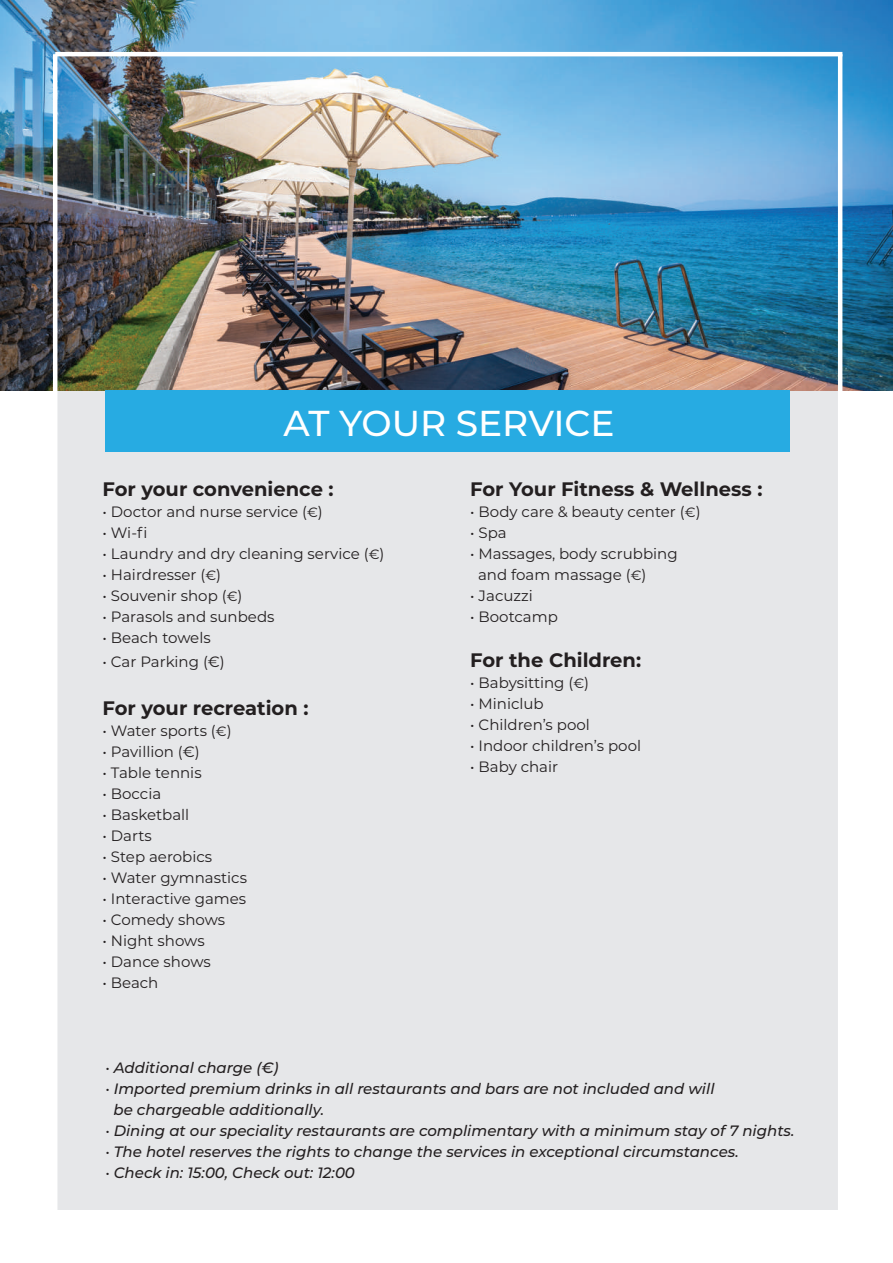
<style>
.page{position:relative;width:893px;height:1263px;background:#fff}
.page>*{position:absolute;margin:0;border:0;box-sizing:border-box;transform-origin:0 0}
.t1{font:500 36px "Montserrat";color:#fff}
.t2{font:700 19.5px "Montserrat";color:#231f20}
.t3{font:15px/21px "Montserrat";color:#231f20}
.t4{font:italic 500 15px/21px "Montserrat";color:#231f20}
.s1{font-size:13.5px}
.s2{font-weight:400;font-style:normal}
</style>
<div class="page">
<div style="left:57px;top:299px;width:782px;height:911px;background:#e6e7e9"></div>
<img style="left:1px;top:0;width:892px;height:390px">
<hr style="left:53px;top:54px;width:4px;height:1169px;background:#fff">
<hr style="left:55px;top:52px;width:787px;height:4px;background:#fff">
<hr style="left:838px;top:54px;width:4px;height:1169px;background:#fff">
<div style="left:105px;top:390px;width:685px;height:61px;background:#27abe2"></div>
<h1 class="t1" style="left:283px;top:398px;width:333px">AT YOUR SERVICE</h1>
<h2 class="t2" style="left:103px;top:475px;width:233px">For your convenience :</h2>
<p class="t3" style="left:103px;top:501px;width:222px">• Doctor and nurse service (<span class="s1">€</span>)</p>
<p class="t3" style="left:103px;top:522px;width:46px">• Wi-fi</p>
<p class="t3" style="left:103px;top:543px;width:283px">• Laundry and dry cleaning service (<span class="s1">€</span>)</p>
<p class="t3" style="left:103px;top:564px;width:120px">• Hairdresser (<span class="s1">€</span>)</p>
<p class="t3" style="left:103px;top:585px;width:141px">• Souvenir shop (<span class="s1">€</span>)</p>
<p class="t3" style="left:103px;top:606px;width:173px">• Parasols and sunbeds</p>
<p class="t3" style="left:103px;top:627px;width:110px">• Beach towels</p>
<p class="t3" style="left:103px;top:651px;width:124px">• Car Parking (€)</p>
<h2 class="t2" style="left:103px;top:694px;width:207px">For your recreation :</h2>
<p class="t3" style="left:103px;top:720px;width:131px">• Water sports (<span class="s1">€</span>)</p>
<p class="t3" style="left:103px;top:741px;width:99px">• Pavillion (€)</p>
<p class="t3" style="left:103px;top:762px;width:101px">• Table tennis</p>
<p class="t3" style="left:103px;top:783px;width:60px">• Boccia</p>
<p class="t3" style="left:103px;top:804px;width:88px">• Basketball</p>
<p class="t3" style="left:103px;top:825px;width:51px">• Darts</p>
<p class="t3" style="left:103px;top:846px;width:111px">• Step aerobics</p>
<p class="t3" style="left:103px;top:867px;width:146px">• Water gymnastics</p>
<p class="t3" style="left:103px;top:888px;width:145px">• Interactive games</p>
<p class="t3" style="left:103px;top:909px;width:124px">• Comedy shows</p>
<p class="t3" style="left:103px;top:930px;width:104px">• Night shows</p>
<p class="t3" style="left:103px;top:951px;width:110px">• Dance shows</p>
<p class="t3" style="left:103px;top:972px;width:57px">• Beach</p>
<h2 class="t2" style="left:470px;top:475px;width:294px">For Your Fitness &amp; Wellness :</h2>
<p class="t3" style="left:470px;top:501px;width:232px">• Body care &amp; beauty center (<span class="s1">€</span>)</p>
<p class="t3" style="left:470px;top:522px;width:38px">• Spa</p>
<p class="t3" style="left:478px;top:543px;width:201px;text-indent:-8px">• Massages, body scrubbing and foam massage (<span class="s1">€</span>)</p>
<p class="t3" style="left:470px;top:585px;width:64px">• Jacuzzi</p>
<p class="t3" style="left:470px;top:606px;width:89px">• Bootcamp</p>
<h2 class="t2" style="left:470px;top:646px;width:172px">For the Children:</h2>
<p class="t3" style="left:470px;top:672px;width:120px">• Babysitting (<span class="s1">€</span>)</p>
<p class="t3" style="left:470px;top:693px;width:75px">• Miniclub</p>
<p class="t3" style="left:470px;top:714px;width:121px">• Children’s pool</p>
<p class="t3" style="left:470px;top:735px;width:172px">• Indoor children’s pool</p>
<p class="t3" style="left:470px;top:756px;width:89px">• Baby chair</p>
<p class="t4" style="left:105px;top:1056px;width:175px"><span class="s2">•</span> Additional charge (€)</p>
<p class="t4" style="left:113px;top:1077px;width:603px;text-indent:-8px"><span class="s2">•</span> Imported premium drinks in all restaurants and bars are not included and will be chargeable additionally.</p>
<p class="t4" style="left:105px;top:1119px;width:691px"><span class="s2">•</span> Dining at our speciality restaurants are complimentary with a minimum stay of 7 nights.</p>
<p class="t4" style="left:105px;top:1140px;width:635px"><span class="s2">•</span> The hotel reserves the rights to change the services in exceptional circumstances.</p>
<p class="t4" style="left:105px;top:1161px;width:251px"><span class="s2">•</span> Check in: 15:00, Check out: 12:00</p>
</div>
